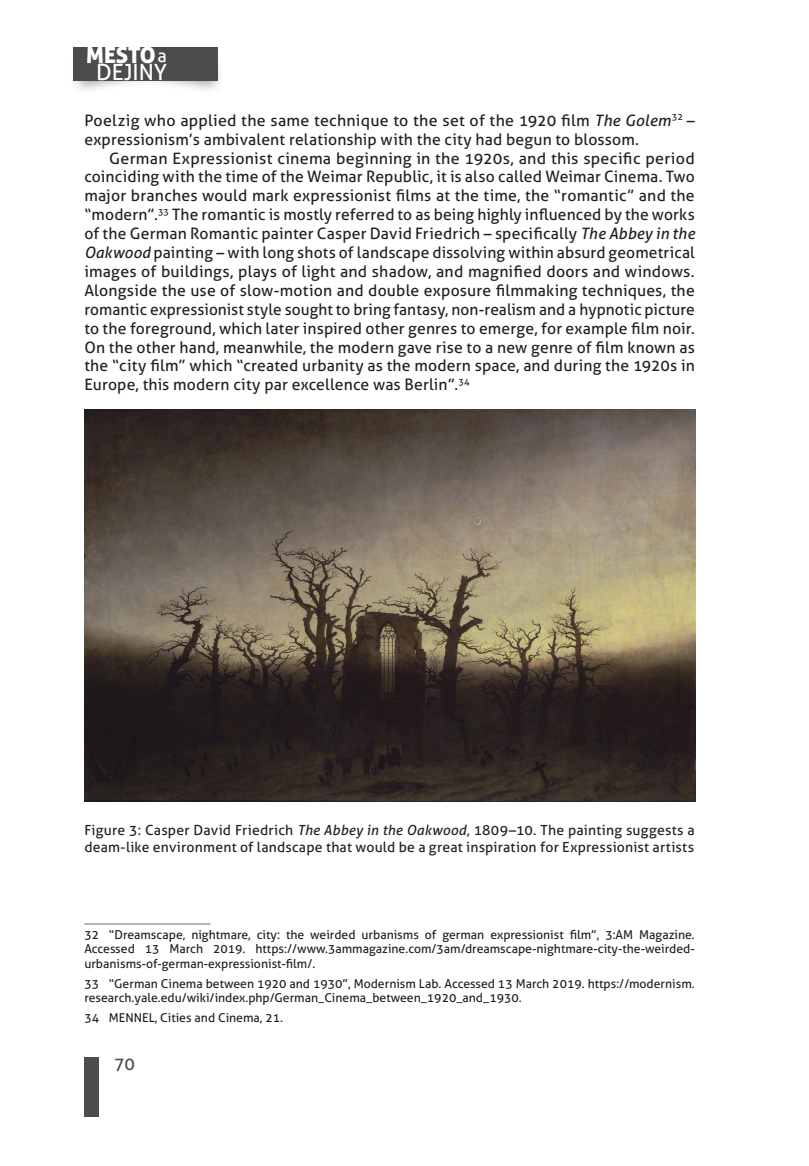
<style>
.page{position:relative;width:809px;height:1166px;background:#fff}
.page>*{position:absolute;margin:0;border:0;box-sizing:border-box;transform-origin:0 0}
.t1{font:22.4px "Aller";color:#fff}
.t2{font:22.4px "Aller Display";letter-spacing:-.01em;color:#fff}
.t3{font:18.2px "Aller";color:#fff}
.t4{font:17.5px "Aller";color:#4b4c4d}
.t5{font:15.75px/18.9px "Aller";letter-spacing:.01em;color:#231f20}
.t6{font:14px/16.8px "Aller";letter-spacing:.015em;color:#231f20}
.t7{font:12.25px/14.7px "Aller";color:#231f20;text-align:justify}
.s1{font-style:italic}
</style>
<div class="page">
<img style="left:73px;top:63px;width:147px;height:27px">
<div style="left:73px;top:47px;width:145px;height:33px;background:#4b4c4d"></div>
<div style="left:84px;top:1057px;width:15px;height:60px;background:#4b4c4d"></div>
<img style="left:84px;top:410px;width:612px;height:392px">
<hr style="left:84px;top:923px;width:126px;height:1px;background:#8a8c8f">
<h1 class="t2" style="left:86px;top:40px;width:71px">MESTO</h1>
<h1 class="t1" style="left:96px;top:59px;width:73px">DEJINY</h1>
<p class="t3" style="left:157px;top:44px;width:11px">a</p>
<p class="t5" style="left:84px;top:111px;width:612px">Poelzig who applied the same technique to the set of the 1920 film <span class="s1">The Golem</span><sup>32</sup> – expressionism’s ambivalent relationship with the city had begun to blossom.</p>
<p class="t5" style="left:84px;top:148px;width:612px;text-align:justify;text-indent:25px">German Expressionist cinema beginning in the 1920s, and this specific period coinciding with the time of the Weimar Republic, it is also called Weimar Cinema. Two major branches would mark expressionist films at the time, the “romantic” and the “modern”.<sup>33</sup> The romantic is mostly referred to as being highly influenced by the works of the German Romantic painter Casper David Friedrich – specifically <span class="s1">The Abbey in the Oakwood</span> painting – with long shots of landscape dissolving within absurd geometrical images of buildings, plays of light and shadow, and magnified doors and windows.<br>Alongside the use of slow-motion and double exposure filmmaking techniques, the romantic expressionist style sought to bring fantasy, non-realism and a hypnotic picture to the foreground, which later inspired other genres to emerge, for example film noir.<br>On the other hand, meanwhile, the modern gave rise to a new genre of film known as the “city film” which “created urbanity as the modern space, and during the 1920s in Europe, this modern city par excellence was Berlin”.<sup>34</sup></p>
<p class="t6" style="left:84px;top:822px;width:612px">Figure 3: Casper David Friedrich <span class="s1">The Abbey in the Oakwood</span>, 1809–10. The painting suggests a deam-like environment of landscape that would be a great inspiration for Expressionist artists</p>
<p class="t7" style="left:84px;top:927px;width:612px">32 “Dreamscape, nightmare, city: the weirded urbanisms of german expressionist film”, 3:AM Magazine.<br>Accessed 13 March 2019. https://www.3ammagazine.com/3am/dreamscape-nightmare-city-the-weirded&shy;urbanisms-of-german-expressionist-film/.</p>
<p class="t7" style="left:84px;top:976px;width:612px">33 “German Cinema between 1920 and 1930”, Modernism Lab. Accessed 13 March 2019. https://modernism. research.yale.edu/wiki/index.php/German_Cinema_between_1920_and_1930.</p>
<p class="t7" style="left:84px;top:1010px;width:200px">34 MENNEL, Cities and Cinema, 21.</p>
<p class="t4" style="left:114px;top:1053px;width:22px">70</p>
</div>
